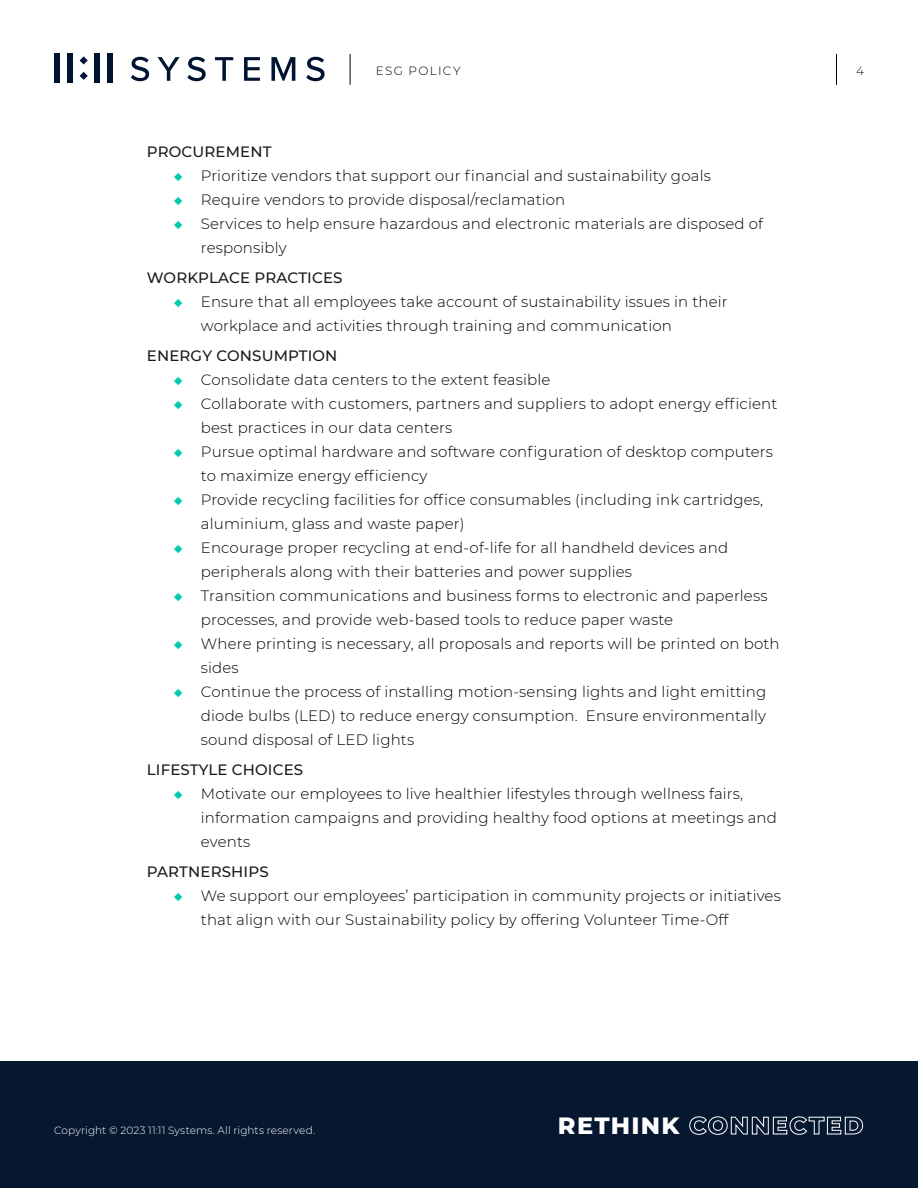
<style>
.page{position:relative;width:918px;height:1188px;background:#fff}
.page>*{position:absolute;margin:0;border:0;box-sizing:border-box;transform-origin:0 0}
.t1{font:800 24px "Montserrat";letter-spacing:.06em;color:#fff}
.t2{font:300 15px/24px "Montserrat";letter-spacing:.01em;color:#000}
.t3{font:500 15px "Montserrat";letter-spacing:.01em;color:#1a1a1a}
.t4{font:300 12px "Montserrat";letter-spacing:.11em;color:#000}
.t5{font:300 12px "Montserrat";color:#001430}
.t6{font:300 10.5px "Montserrat";letter-spacing:.01em;color:#fff}
.s1{color:#00ccb0}
</style>
<div class="page">
<hr style="left:836px;top:54px;width:1px;height:31px;background:#000">
<hr style="left:350px;top:54px;width:1px;height:31px;background:#000">
<svg style="left:131px;top:57px;width:18px;height:24px"></svg>
<svg style="left:158px;top:57px;width:22px;height:24px"></svg>
<svg style="left:187px;top:57px;width:19px;height:24px"></svg>
<svg style="left:215px;top:57px;width:18px;height:24px"></svg>
<svg style="left:244px;top:57px;width:16px;height:24px"></svg>
<svg style="left:271px;top:57px;width:24px;height:24px"></svg>
<svg style="left:306px;top:57px;width:19px;height:24px"></svg>
<div style="left:54px;top:53px;width:6px;height:30px;background:#001430"></div>
<div style="left:67px;top:53px;width:6px;height:30px;background:#001430"></div>
<svg style="left:80px;top:56px;width:8px;height:24px"></svg>
<div style="left:94px;top:53px;width:6px;height:30px;background:#001430"></div>
<div style="left:107px;top:53px;width:6px;height:30px;background:#001430"></div>
<div style="left:0;top:1062px;width:918px;height:126px;background:#061730"></div>
<p class="t4" style="left:376px;top:62px;width:86px">ESG POLICY</p>
<p class="t5" style="left:856px;top:62px;width:9px">4</p>
<p class="t3" style="left:147px;top:141px;width:126px">PROCUREMENT</p>
<p class="t2" style="left:174px;top:163px;width:539px"><span class="s1">◆</span> Prioritize vendors that support our financial and sustainability goals</p>
<p class="t2" style="left:174px;top:187px;width:393px"><span class="s1">◆</span> Require vendors to provide disposal/reclamation</p>
<p class="t2" style="left:201px;top:211px;width:564px;text-indent:-27px"><span class="s1">◆</span> Services to help ensure hazardous and electronic materials are disposed of responsibly</p>
<p class="t3" style="left:147px;top:267px;width:197px">WORKPLACE PRACTICES</p>
<p class="t2" style="left:201px;top:289px;width:529px;text-indent:-27px"><span class="s1">◆</span> Ensure that all employees take account of sustainability issues in their workplace and activities through training and communication</p>
<p class="t3" style="left:147px;top:345px;width:192px">ENERGY CONSUMPTION</p>
<p class="t2" style="left:174px;top:367px;width:378px"><span class="s1">◆</span> Consolidate data centers to the extent feasible</p>
<p class="t2" style="left:201px;top:391px;width:578px;text-indent:-27px"><span class="s1">◆</span> Collaborate with customers, partners and suppliers to adopt energy efficient best practices in our data centers</p>
<p class="t2" style="left:201px;top:439px;width:574px;text-indent:-27px"><span class="s1">◆</span> Pursue optimal hardware and software configuration of desktop computers to maximize energy efficiency</p>
<p class="t2" style="left:201px;top:487px;width:564px;text-indent:-27px"><span class="s1">◆</span> Provide recycling facilities for office consumables (including ink cartridges, aluminium, glass and waste paper)</p>
<p class="t2" style="left:201px;top:535px;width:529px;text-indent:-27px"><span class="s1">◆</span> Encourage proper recycling at end-of-life for all handheld devices and peripherals along with their batteries and power supplies</p>
<p class="t2" style="left:201px;top:583px;width:568px;text-indent:-27px"><span class="s1">◆</span> Transition communications and business forms to electronic and paperless processes, and provide web-based tools to reduce paper waste</p>
<p class="t2" style="left:201px;top:631px;width:580px;text-indent:-27px"><span class="s1">◆</span> Where printing is necessary, all proposals and reports will be printed on both sides</p>
<p class="t2" style="left:201px;top:679px;width:567px;text-align:justify;text-indent:-27px"><span class="s1">◆</span> Continue the process of installing motion-sensing lights and light emitting diode bulbs (LED) to reduce energy consumption. Ensure environmentally sound disposal of LED lights</p>
<p class="t3" style="left:147px;top:759px;width:158px">LIFESTYLE CHOICES</p>
<p class="t2" style="left:201px;top:781px;width:578px;text-indent:-27px"><span class="s1">◆</span> Motivate our employees to live healthier lifestyles through wellness fairs, information campaigns and providing healthy food options at meetings and events</p>
<p class="t3" style="left:147px;top:861px;width:123px">PARTNERSHIPS</p>
<p class="t2" style="left:201px;top:883px;width:581px;text-indent:-27px"><span class="s1">◆</span> We support our employees’ participation in community projects or initiatives that align with our Sustainability policy by offering Volunteer Time-Off</p>
<p class="t6" style="left:54px;top:1123px;width:263px">Copyright © 2023 11:11 Systems. All rights reserved.</p>
<h1 class="t1" style="left:558px;top:1108px;width:307px">RETHINK CONNECTED</h1>
</div>
